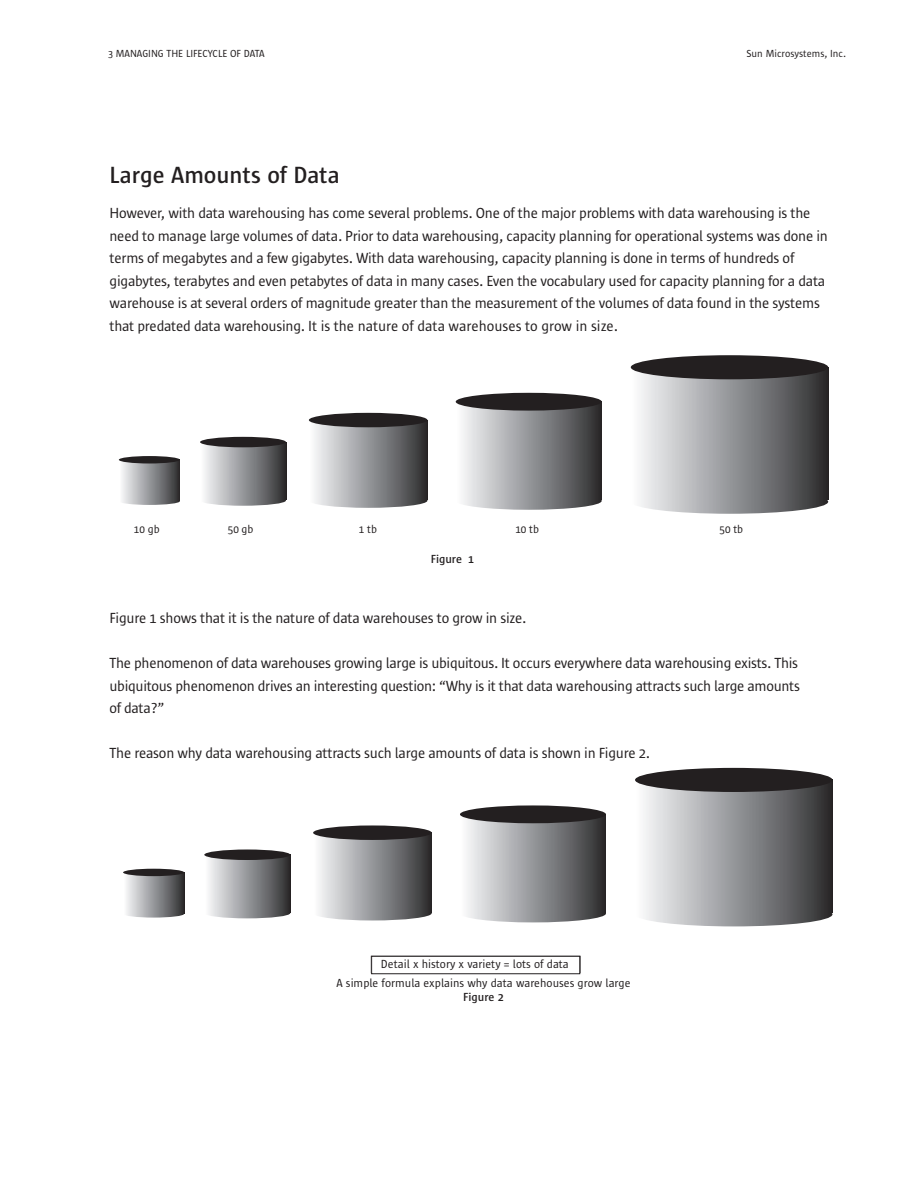
<style>
.page{position:relative;width:918px;height:1188px;background:#fff}
.page>*{position:absolute;margin:0;border:0;box-sizing:border-box;transform-origin:0 0}
.t1{font:600 24px "Sun Sans";color:#231f20}
.t2{font:15px/22.5px "Sun Sans";letter-spacing:-.015em;color:#231f20}
.t3{font:12px/18.9px "Sun Sans";color:#231f20}
.t4{font:600 12px "Sun Sans";color:#231f20}
.t5{font:11.55px/17.7px "Sun Sans";color:#231f20;text-align:center}
.t6{font:10.5px "Sun Sans";color:#231f20}
</style>
<div class="page">
<div style="left:119px;top:460px;width:61px;height:41px;background:linear-gradient(to right,#f9fafd,#313134)"></div>
<div style="left:119px;top:456px;width:61px;height:7px;background:#231f20;border-radius:50%"></div>
<svg style="left:119px;top:497px;width:61px;height:8px"></svg>
<div style="left:200px;top:442px;width:86px;height:58px;background:linear-gradient(to right,#fcfdff,#323234)"></div>
<div style="left:200px;top:437px;width:86px;height:10px;background:#231f20;border-radius:50%"></div>
<svg style="left:200px;top:495px;width:86px;height:11px"></svg>
<div style="left:309px;top:420px;width:118px;height:80px;background:linear-gradient(to right,#fcfdff,#313234)"></div>
<div style="left:309px;top:413px;width:118px;height:14px;background:#231f20;border-radius:50%"></div>
<svg style="left:309px;top:493px;width:118px;height:15px"></svg>
<div style="left:456px;top:402px;width:146px;height:98px;background:linear-gradient(to right,#fcfeff,#2f2f32)"></div>
<div style="left:456px;top:393px;width:146px;height:18px;background:#231f20;border-radius:50%"></div>
<svg style="left:456px;top:492px;width:146px;height:18px"></svg>
<div style="left:631px;top:367px;width:197px;height:133px;background:linear-gradient(to right,#fcfdff,#2e2f31)"></div>
<div style="left:631px;top:355px;width:197px;height:24px;background:#231f20;border-radius:50%"></div>
<div style="left:631px;top:490px;width:197px;height:24px;background:linear-gradient(to right,#fbfcff,#333336);border-radius:50%"></div>
<div style="left:123px;top:872px;width:61px;height:41px;background:linear-gradient(to right,#fcfdff,#313235)"></div>
<div style="left:123px;top:869px;width:61px;height:7px;background:#231f20;border-radius:50%"></div>
<svg style="left:123px;top:910px;width:61px;height:8px"></svg>
<div style="left:204px;top:855px;width:86px;height:57px;background:linear-gradient(to right,#fdfeff,#323335)"></div>
<div style="left:204px;top:850px;width:86px;height:10px;background:#231f20;border-radius:50%"></div>
<svg style="left:204px;top:908px;width:86px;height:10px"></svg>
<div style="left:313px;top:833px;width:119px;height:79px;background:linear-gradient(to right,#fcfeff,#2e2f31)"></div>
<div style="left:313px;top:825px;width:119px;height:15px;background:#231f20;border-radius:50%"></div>
<svg style="left:313px;top:906px;width:119px;height:14px"></svg>
<div style="left:460px;top:814px;width:146px;height:98px;background:linear-gradient(to right,#fcfdff,#303032)"></div>
<div style="left:460px;top:805px;width:146px;height:18px;background:#231f20;border-radius:50%"></div>
<div style="left:460px;top:905px;width:146px;height:17px;background:linear-gradient(to right,#fcfeff,#303033);border-radius:50%"></div>
<div style="left:635px;top:780px;width:197px;height:133px;background:linear-gradient(to right,#fcfeff,#2f2f31)"></div>
<div style="left:635px;top:768px;width:197px;height:24px;background:#231f20;border-radius:50%"></div>
<div style="left:635px;top:902px;width:197px;height:24px;background:linear-gradient(to right,#fcfeff,#2f2f31);border-radius:50%"></div>
<div style="left:371px;top:956px;width:209px;height:18px;border:1px solid #231f20"></div>
<p class="t6" style="left:108px;top:49px;width:158px">3 MANAGING THE LIFECYCLE OF DATA</p>
<p class="t6" style="left:747px;top:49px;width:101px">Sun Microsystems, Inc.</p>
<h1 class="t1" style="left:110px;top:166px;width:232px">Large Amounts of Data</h1>
<p class="t2" style="left:110px;top:203px;width:720px">However, with data warehousing has come several problems. One of the major problems with data warehousing is the need to manage large volumes of data. Prior to data warehousing, capacity planning for operational systems was done in terms of megabytes and a few gigabytes. With data warehousing, capacity planning is done in terms of hundreds of gigabytes, terabytes and even petabytes of data in many cases. Even the vocabulary used for capacity planning for a data warehouse is at several orders of magnitude greater than the measurement of the volumes of data found in the systems that predated data warehousing. It is the nature of data warehouses to grow in size.</p>
<p class="t5" style="left:139px;top:521px;width:22px">0 gb</p>
<p class="t5" style="left:233px;top:521px;width:22px">0 gb</p>
<p class="t5" style="left:359px;top:521px;width:20px">1 tb</p>
<p class="t5" style="left:521px;top:521px;width:20px">0 tb</p>
<p class="t5" style="left:725px;top:521px;width:20px">0 tb</p>
<p class="t4" style="left:431px;top:555px;width:45px">Figure 1</p>
<p class="t2" style="left:110px;top:608px;width:418px">Figure 1 shows that it is the nature of data warehouses to grow in size.</p>
<p class="t2" style="left:110px;top:653px;width:692px">The phenomenon of data warehouses growing large is ubiquitous. It occurs everywhere data warehousing exists. This ubiquitous phenomenon drives an interesting question: “Why is it that data warehousing attracts such large amounts of data?”</p>
<p class="t2" style="left:110px;top:743px;width:542px">The reason why data warehousing attracts such large amounts of data is shown in Figure 2.</p>
<p class="t3" style="left:336px;top:955px;width:296px;text-indent:44px">Detail x history x variety = lots of data<br>A simple formula explains why data warehouses grow large</p>
<p class="t4" style="left:463px;top:993px;width:42px">Figure 2</p>
<p class="t5" style="left:335px;top:956px;width:282px">eta x history x variety = lots of data<br>A simple formula explains why data warehouses grow large</p>
</div>
